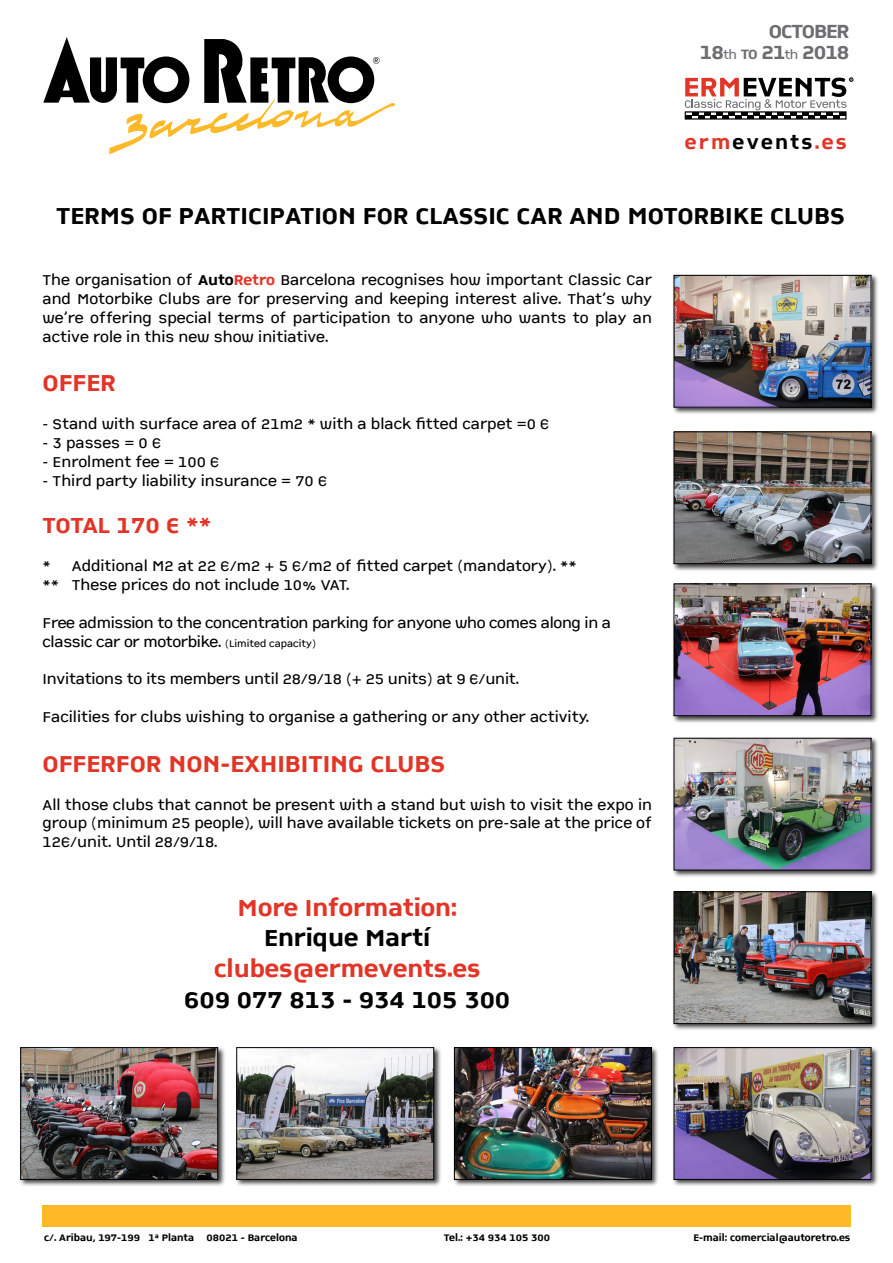
<style>
.page{position:relative;width:893px;height:1263px;background:#fff}
.page>*{position:absolute;margin:0;border:0;box-sizing:border-box;transform-origin:0 0}
.t1{font:25.5px "CP Company TT Bold";color:#000}
.t2{font:25.5px "CP Company TT Bold";color:#e23527}
.t3{font:24px "CP Company TT Bold";letter-spacing:-.01em;color:#e23527}
.t4{font:21px/21px "CP Company TT Bold";letter-spacing:-.05em;color:#6d6e71;text-align:right}
.t5{font:21px "CP Company TT Bold";letter-spacing:.11em;color:#e23527}
.t6{font:15.75px/18.9px "CP Company TT Regular";color:#000;text-align:justify}
.t7{font:15.75px/18.9px "CP Company TT Regular";letter-spacing:-.02em;color:#000}
.t8{font:10.5px "CP Company TT Bold";color:#000}
.s1{font-family:"CP Company TT Regular";font-size:13.5px}
.s2{font-size:15px}
.s3{color:#000}
.s4{font-family:"CP Company TT Bold"}
.s5{font-family:"CP Company TT Bold";color:#e23527}
.s6{font-size:10.5px}
</style>
<div class="page">
<svg style="left:685px;top:78px;width:168px;height:41px"></svg>
<svg style="left:43px;top:37px;width:352px;height:117px"></svg>
<div style="left:43px;top:1205px;width:808px;height:22px;background:#fdb927"></div>
<div style="left:672px;top:274px;width:207px;height:141px;background:#000;opacity:.75"></div>
<img style="left:676px;top:277px;width:193px;height:128px">
<div style="left:674px;top:275px;width:197px;height:132px;border:1px solid #000"></div>
<div style="left:672px;top:430px;width:207px;height:141px;background:#000;opacity:.75"></div>
<img style="left:676px;top:434px;width:193px;height:128px">
<div style="left:674px;top:432px;width:197px;height:132px;border:1px solid #000"></div>
<div style="left:672px;top:582px;width:207px;height:141px;background:#000;opacity:.75"></div>
<img style="left:676px;top:586px;width:193px;height:128px">
<div style="left:674px;top:584px;width:197px;height:132px;border:1px solid #000"></div>
<div style="left:672px;top:737px;width:207px;height:141px;background:#000;opacity:.75"></div>
<img style="left:676px;top:740px;width:193px;height:128px">
<div style="left:674px;top:738px;width:197px;height:132px;border:1px solid #000"></div>
<div style="left:672px;top:890px;width:207px;height:141px;background:#000;opacity:.75"></div>
<img style="left:676px;top:893px;width:193px;height:129px">
<div style="left:674px;top:891px;width:197px;height:133px;border:1px solid #000"></div>
<div style="left:672px;top:1046px;width:207px;height:141px;background:#000;opacity:.75"></div>
<img style="left:676px;top:1049px;width:193px;height:128px">
<div style="left:674px;top:1047px;width:197px;height:132px;border:1px solid #000"></div>
<div style="left:453px;top:1046px;width:206px;height:141px;background:#000;opacity:.75"></div>
<img style="left:456px;top:1049px;width:194px;height:128px">
<div style="left:454px;top:1047px;width:198px;height:132px;border:1px solid #000"></div>
<div style="left:235px;top:1046px;width:207px;height:141px;background:#000;opacity:.75"></div>
<img style="left:239px;top:1049px;width:193px;height:128px">
<div style="left:237px;top:1047px;width:197px;height:132px;border:1px solid #000"></div>
<div style="left:19px;top:1046px;width:207px;height:141px;background:#000;opacity:.75"></div>
<img style="left:23px;top:1049px;width:193px;height:128px">
<div style="left:21px;top:1047px;width:197px;height:132px;border:1px solid #000"></div>
<h3 class="t4" style="left:700px;top:21px;width:151px">OCTOBER<br>18<span class="s1">th</span> <span class="s2">TO</span> 21<span class="s1">th</span> 2018</h3>
<h3 class="t5" style="left:685px;top:129px;width:163px">erm<span class="s3">events</span>.es</h3>
<h1 class="t1" style="left:56px;top:200px;width:790px">TERMS OF PARTICIPATION FOR CLASSIC CAR AND MOTORBIKE CLUBS</h1>
<p class="t6" style="left:43px;top:271px;width:611px">The organisation of <span class="s4">Auto</span><span class="s5">Retro</span> Barcelona recognises how important Classic Car and Motorbike Clubs are for preserving and keeping interest alive. That’s why we’re offering special terms of participation to anyone who wants to play an active role in this new show initiative.</p>
<h1 class="t2" style="left:43px;top:367px;width:75px">OFFER</h1>
<p class="t6" style="left:43px;top:415px;width:508px">- Stand with surface area of 21m2 * with a black fitted carpet =0 €</p>
<p class="t6" style="left:43px;top:434px;width:120px">- 3 passes = 0 €</p>
<p class="t6" style="left:43px;top:453px;width:178px">- Enrolment fee = 100 €</p>
<p class="t6" style="left:43px;top:472px;width:286px">- Third party liability insurance = 70 €</p>
<h2 class="t3" style="left:43px;top:511px;width:170px">TOTAL 170 € **</h2>
<p class="t6" style="left:43px;top:557px;width:536px">* Additional M2 at 22 €/m2 + 5 €/m2 of fitted carpet (mandatory). ** ** These prices do not include 10% VAT.</p>
<p class="t7" style="left:43px;top:614px;width:570px">Free admission to the concentration parking for anyone who comes along in a classic car or motorbike. <span class="s6">(Limited capacity)</span></p>
<p class="t6" style="left:43px;top:671px;width:478px">Invitations to its members until 28/9/18 (+ 25 units) at 9 €/unit.</p>
<p class="t6" style="left:43px;top:708px;width:548px">Facilities for clubs wishing to organise a gathering or any other activity.</p>
<h1 class="t2" style="left:43px;top:748px;width:404px">OFFERFOR NON-EXHIBITING CLUBS</h1>
<p class="t6" style="left:43px;top:796px;width:611px">All those clubs that cannot be present with a stand but wish to visit the expo in group (minimum 25 people), will have available tickets on pre-sale at the price of 12€/unit. Until 28/9/18.</p>
<h1 class="t2" style="left:238px;top:892px;width:221px">More Information:</h1>
<h1 class="t1" style="left:264px;top:922px;width:168px">Enrique Martí</h1>
<h1 class="t2" style="left:214px;top:953px;width:268px">clubes@ermevents.es</h1>
<h1 class="t1" style="left:184px;top:984px;width:328px">609 077 813 - 934 105 300</h1>
<p class="t8" style="left:44px;top:1231px;width:255px">c/. Aribau, 197-199 1ª Planta 08021 - Barcelona</p>
<p class="t8" style="left:444px;top:1231px;width:108px">Tel.: +34 934 105 300</p>
<p class="t8" style="left:693px;top:1231px;width:158px">E-mail: comercial@autoretro.es</p>
</div>
